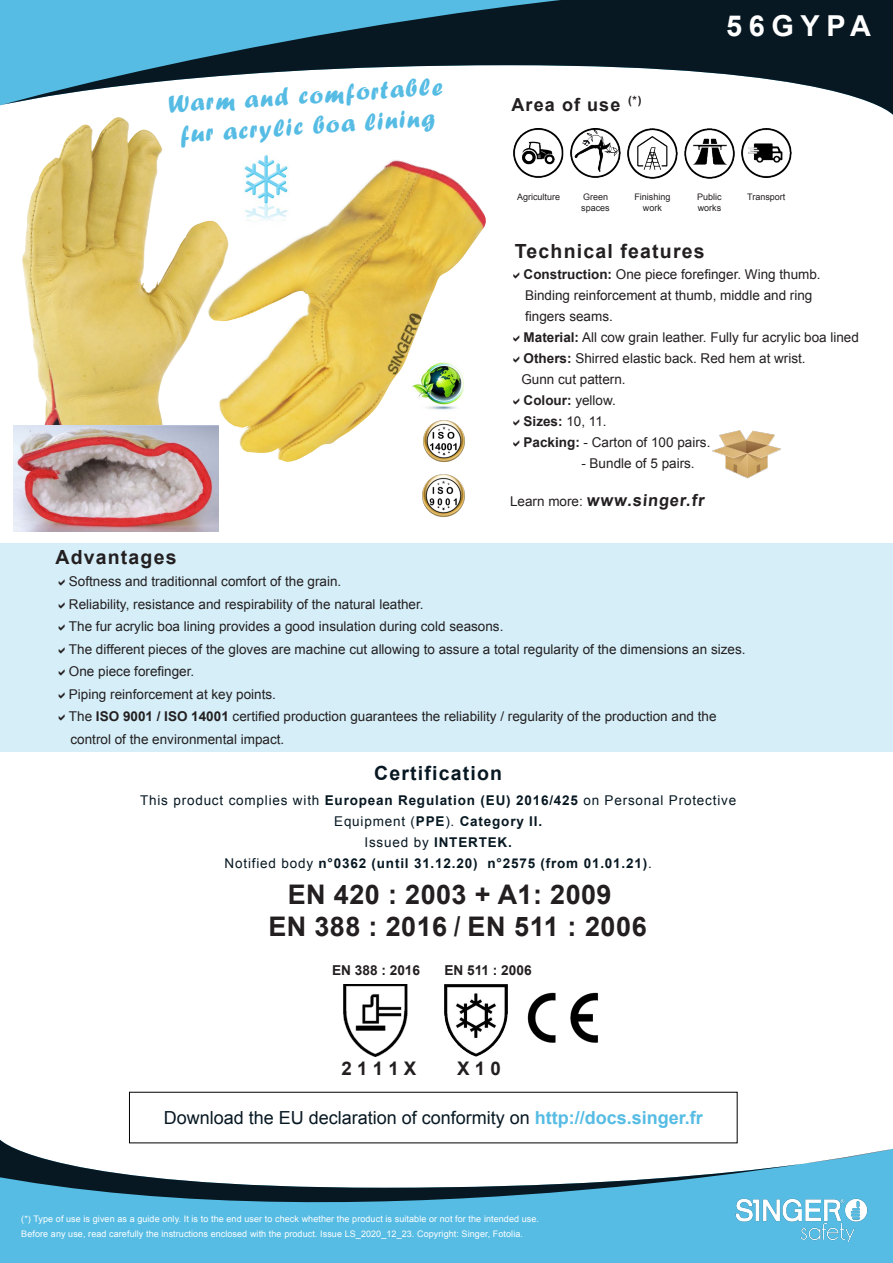
<style>
.page{position:relative;width:893px;height:1263px;background:#fff}
.page>*{position:absolute;margin:0;border:0;box-sizing:border-box;transform-origin:0 0}
.t1{font:700 28.95px "Arial";letter-spacing:.23em;color:#fff}
.t2{font:700 27px "Arial";letter-spacing:.015em;color:#231f20}
.t3{font:25.5px/30.5px "Forte";color:#56bce4;text-align:center}
.t4{font:700 19.5px "Arial";letter-spacing:.06em;color:#231f20}
.t5{font:700 19.5px "Arial";letter-spacing:.06em;color:#071822}
.t6{font:700 18.75px "Arial";color:#231f20}
.t7{font:18px "Arial";color:#071822}
.t8{font:700 18px "Arial";letter-spacing:.06em;color:#231f20}
.t9{font:700 16.5px "Arial";color:#231f20}
.t10{font:700 13.65px "Arial";color:#231f20}
.t11{font:13.5px/21px "Arial";color:#231f20}
.t12{font:700 13.5px/21px "Arial";letter-spacing:.06em;color:#071822;text-align:center}
.t13{font:700 13.5px/21px "Arial";color:#231f20}
.t14{font:9px/15px "Arial";letter-spacing:.01em;color:#fff}
.t15{font:9px "Arial";color:#231f20}
.s1{font-weight:700}
.s2{font-weight:400}
.s3{font-weight:400;font-size:13.5px}
.s4{font-family:"Arial Narrow"}
.s5{font-weight:700;color:#56bce4}
</style>
<div class="page">
<div style="left:0;top:1250px;width:893px;height:13px;background:#56bce4"></div>
<svg style="left:0;top:1140px;width:893px;height:110px;fill:#56bce4"></svg>
<img style="left:731px;top:1195px;width:141px;height:47px">
<svg style="left:0;top:0;width:893px;height:115px"></svg>
<div style="left:0;top:543px;width:893px;height:209px;background:#d5eef8"></div>
<img style="left:712px;top:430px;width:68px;height:49px">
<img style="left:514px;top:129px;width:49px;height:49px">
<img style="left:571px;top:129px;width:49px;height:49px">
<img style="left:628px;top:129px;width:49px;height:49px">
<img style="left:685px;top:129px;width:49px;height:49px">
<img style="left:742px;top:129px;width:49px;height:49px">
<img style="left:343px;top:984px;width:64px;height:73px">
<img style="left:527px;top:992px;width:71px;height:51px">
<img style="left:445px;top:984px;width:62px;height:73px">
<img style="left:21px;top:117px;width:180px;height:309px">
<img style="left:14px;top:426px;width:205px;height:105px">
<img style="left:201px;top:159px;width:285px;height:303px">
<img style="left:411px;top:357px;width:58px;height:54px">
<img style="left:422px;top:474px;width:43px;height:43px">
<img style="left:423px;top:419px;width:42px;height:43px">
<p class="t3" style="left:167px;top:89px;width:276px;rotate:-4deg">Warm and comfortable fur acrylic boa lining</p>
<p class="t8" style="left:512px;top:93px;width:131px">Area of use <sup>(*)</sup></p>
<h1 class="t1" style="left:726px;top:6px;width:147px">56GYPA</h1>
<p class="t15" style="left:517px;top:191px;width:45px">Agriculture</p>
<p class="t15" style="left:583px;top:191px;width:27px">Green</p>
<p class="t15" style="left:581px;top:202px;width:30px">spaces</p>
<p class="t15" style="left:634px;top:191px;width:38px">Finishing</p>
<p class="t15" style="left:643px;top:202px;width:20px">work</p>
<p class="t15" style="left:697px;top:191px;width:26px">Public</p>
<p class="t15" style="left:698px;top:202px;width:25px">works</p>
<p class="t15" style="left:747px;top:191px;width:40px">Transport</p>
<p class="t4" style="left:515px;top:238px;width:191px">Technical features</p>
<p class="t11" style="left:524px;top:264px;width:299px"><span class="s1">Construction:</span> One piece forefinger. Wing thumb.<br>Binding reinforcement at thumb, middle and ring</p>
<p class="t11" style="left:524px;top:306px;width:337px">fingers seams.<br><span class="s1">Material:</span> All cow grain leather. Fully fur acrylic boa lined</p>
<p class="t11" style="left:524px;top:348px;width:284px"><span class="s1">Others:</span> Shirred elastic back. Red hem at wrist.</p>
<p class="t11" style="left:521px;top:369px;width:106px">Gunn cut pattern.</p>
<p class="t13" style="left:524px;top:390px;width:94px">Colour: <span class="s2">yellow.<br></span>Sizes: <span class="s2">10, 11.</span></p>
<p class="t11" style="left:524px;top:432px;width:188px"><span class="s1">Packing:</span> - Carton of 100 pairs.</p>
<p class="t11" style="left:581px;top:453px;width:115px">- Bundle of 5 pairs.</p>
<p class="t9" style="left:510px;top:489px;width:198px"><span class="s3">Learn more:</span> www.singer.fr</p>
<p class="t4" style="left:55px;top:544px;width:123px">Advantages</p>
<p class="t11" style="left:69px;top:571px;width:274px">Softness and traditionnal comfort of the grain.</p>
<p class="t11" style="left:69px;top:594px;width:356px">Reliability, resistance and respirability of the natural leather.</p>
<p class="t11" style="left:69px;top:616px;width:436px">The fur acrylic boa lining provides a good insulation during cold seasons.</p>
<p class="t11" style="left:69px;top:639px;width:678px">The different pieces of the gloves are machine cut allowing to assure a total regularity of the dimensions an sizes.</p>
<p class="t11" style="left:69px;top:661px;width:127px">One piece forefinger.</p>
<p class="t11" style="left:69px;top:684px;width:209px">Piping reinforcement at key points.</p>
<p class="t11" style="left:69px;top:705px;width:649px;line-height:22.5px">The <span class="s1">ISO 9001 / ISO 14001</span> certified production guarantees the reliability / regularity of the production and the control of the environmental impact.</p>
<p class="t5" style="left:374px;top:760px;width:129px">Certification</p>
<p class="t12" style="left:140px;top:790px;width:598px"><span class="s2">This product complies with</span> European Regulation (EU) 2016/425 <span class="s2">on Personal Protective Equipment (</span>PPE<span class="s2">).</span> Category II.<br><span class="s2">Issued by</span> INTERTEK.<br><span class="s2">Notified body</span> n°0362 (until 31.12.20) n°2575 (from 01.01.21)<span class="s2">.</span></p>
<p class="t2" style="left:288px;top:876px;width:325px">EN 420 : 2003 + A1: 2009</p>
<p class="t2" style="left:268px;top:908px;width:380px">EN 388 : 2016 <span class="s4">/</span> EN 511 : 2006</p>
<p class="t10" style="left:332px;top:961px;width:90px">EN 388 : 2016</p>
<p class="t10" style="left:444px;top:961px;width:89px">EN 511 : 2006</p>
<p class="t6" style="left:341px;top:1056px;width:76px">2 1 1 1 X</p>
<p class="t6" style="left:457px;top:1056px;width:45px">X 1 0</p>
<p class="t7" style="left:164px;top:1106px;width:541px">Download the EU declaration of conformity on <span class="s5">http://docs.singer.fr</span></p>
<p class="t14" style="left:21px;top:1211px;width:519px">(*) Type of use is given as a guide only. It is to the end user to check whether the product is suitable or not for the intended use.<br>Before any use, read carefully the instructions enclosed with the product. Issue LS_2020_12_23. Copyright: Singer, Fotolia.</p>
</div>
